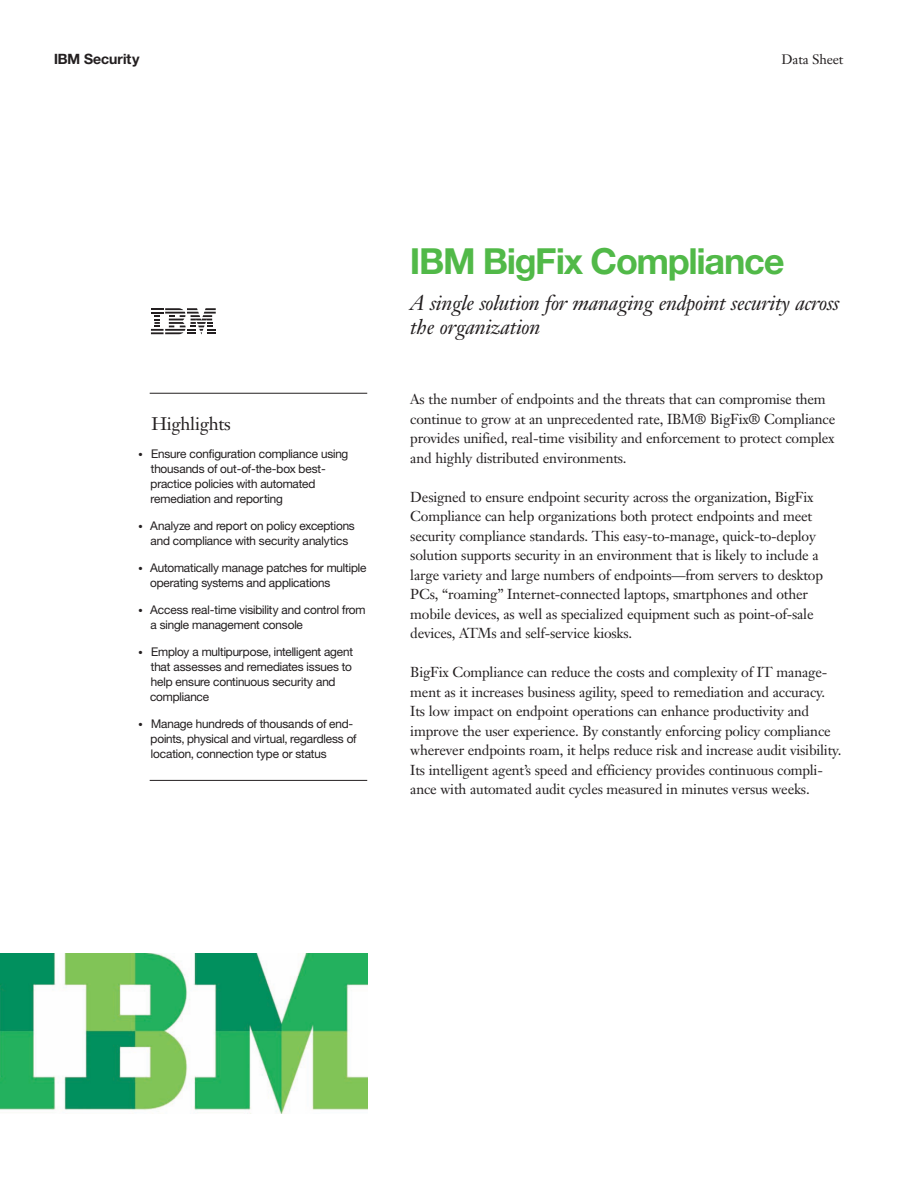
<style>
.page{position:relative;width:918px;height:1188px;background:#fff}
.page>*{position:absolute;margin:0;border:0;box-sizing:border-box;transform-origin:0 0}
.t1{font:700 36px "Helv Neuefor IBM";letter-spacing:-.02em;color:#51b948}
.t2{font:italic 21px/24px "Janson Text LT Pro";letter-spacing:-.015em;color:#231f20}
.t3{font:18px "Janson Text LT Pro";letter-spacing:-.015em;color:#231f20}
.t4{font:14.25px/19.5px "Janson Text LT Pro";letter-spacing:-.015em;color:#231f20}
.t5{font:700 14.25px "Helv Neuefor IBM";color:#231f20}
.t6{font:13.5px "Janson Text LT Pro";letter-spacing:-.015em;color:#231f20}
.t7{font:12px/15px "Helv Neuefor IBM";letter-spacing:-.01em;color:#231f20}
.t8{font:4.5px "Zapf Dingbats";color:#231f20}
</style>
<div class="page">
<svg style="left:151px;top:308px;width:65px;height:26px"></svg>
<hr style="left:150px;top:393px;width:217px;height:1px;background:#231f20">
<hr style="left:150px;top:780px;width:217px;height:1px;background:#231f20">
<img style="left:0;top:953px;width:368px;height:161px">
<p class="t5" style="left:54px;top:50px;width:87px">IBM Security</p>
<p class="t6" style="left:782px;top:51px;width:63px">Data Sheet</p>
<h2 class="t3" style="left:151px;top:412px;width:81px">Highlights</h2>
<p class="t7" style="left:151px;top:446px;width:199px">Ensure configuration compliance using thousands of out- of- the- box best&shy;practice policies with automated remediation and reporting</p>
<p class="t8" style="left:139px;top:524px;width:13px">●● ●●</p>
<p class="t7" style="left:150px;top:518px;width:206px">Analyze and report on policy exceptions and compliance with security analytics</p>
<p class="t8" style="left:139px;top:566px;width:13px">●● ●●</p>
<p class="t7" style="left:150px;top:560px;width:218px">Automatically manage patches for multiple operating systems and applications</p>
<p class="t8" style="left:139px;top:608px;width:13px">●● ●●</p>
<p class="t7" style="left:150px;top:602px;width:217px">Access real-time visibility and control from a single management console</p>
<p class="t7" style="left:150px;top:644px;width:205px">Employ a multipurpose, intelligent agent that assesses and remediates issues to help ensure continuous security and compliance</p>
<p class="t7" style="left:151px;top:716px;width:208px">Manage hundreds of thousands of end&shy;points, physical and virtual, regardless of location, connection type or status</p>
<h1 class="t1" style="left:410px;top:238px;width:376px">IBM BigFix Compliance</h1>
<h2 class="t2" style="left:410px;top:291px;width:430px">A single solution for managing endpoint security across the organization</h2>
<p class="t4" style="left:410px;top:389px;width:426px">As the number of endpoints and the threats that can compromise them continue to grow at an unprecedented rate, IBM® BigFix® Compliance provides unified, real-time visibility and enforcement to protect complex and highly distributed environments.</p>
<p class="t4" style="left:410px;top:487px;width:414px">Designed to ensure endpoint security across the organization, BigFix Compliance can help organizations both protect endpoints and meet security compliance standards. This easy-to-manage, quick-to-deploy solution supports security in an environment that is likely to include a large variety and large numbers of endpoints—from servers to desktop PCs, “roaming” Internet-connected laptops, smartphones and other mobile devices, as well as specialized equipment such as point-of-sale devices, ATMs and self-service kiosks.</p>
<p class="t4" style="left:410px;top:663px;width:433px">BigFix Compliance can reduce the costs and complexity of IT manage&shy;ment as it increases business agility, speed to remediation and accuracy.<br>Its low impact on endpoint operations can enhance productivity and improve the user experience. By constantly enforcing policy compliance wherever endpoints roam, it helps reduce risk and increase audit visibility.<br>Its intelligent agent’s speed and efficiency provides continuous compli&shy;ance with automated audit cycles measured in minutes versus weeks.</p>
</div>
